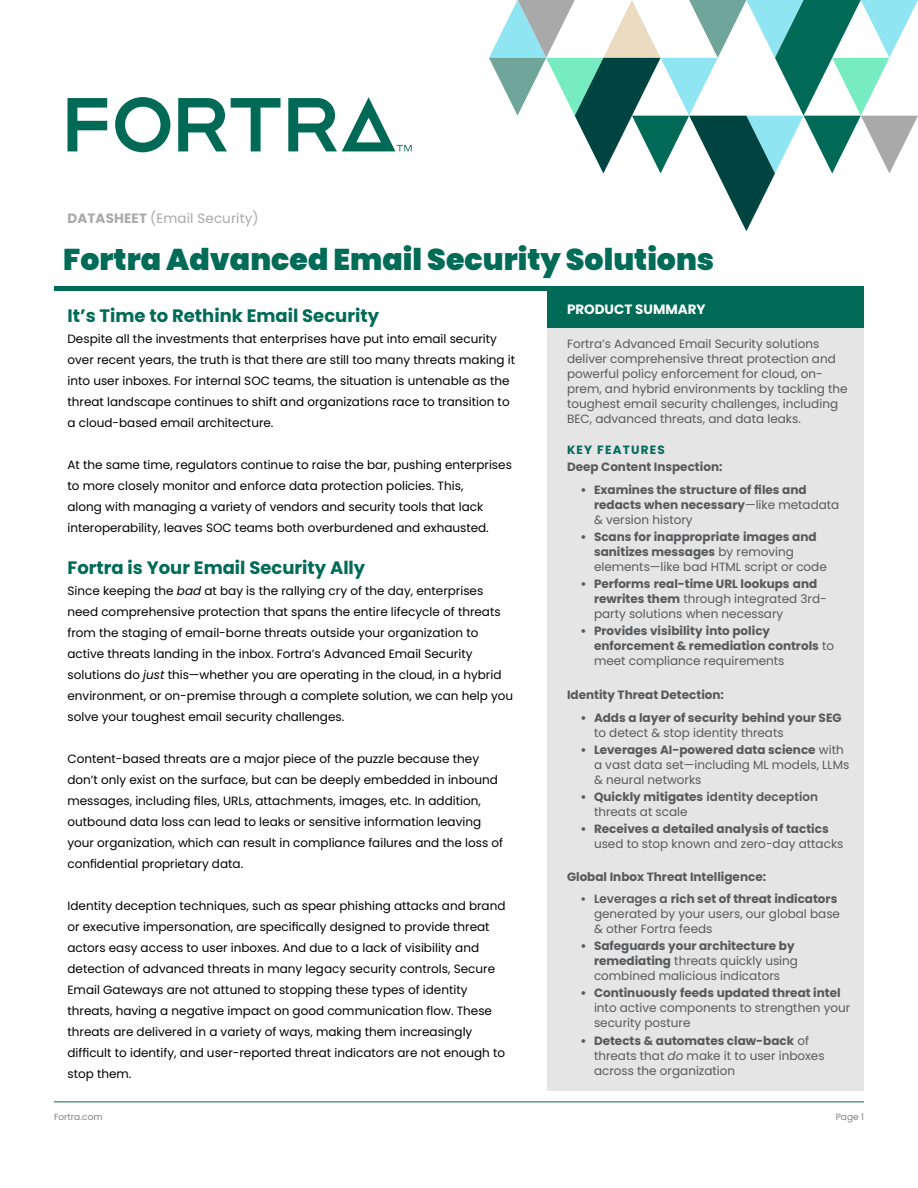
<style>
.page{position:relative;width:918px;height:1188px;background:#fff}
.page>*{position:absolute;margin:0;border:0;box-sizing:border-box;transform-origin:0 0}
.t1{font:900 30px "Poppins";color:#006b57}
.t2{font:700 18px "Poppins";color:#006b57}
.t3{font:13.5px "Poppins";letter-spacing:.01em;color:#a9a9a9}
.t4{font:700 13.5px "Poppins";color:#fff}
.t5{font:12px/21px "Poppins";color:#000}
.t6{font:12px/15px "Poppins";color:#58595b}
.t7{font:700 12px/15px "Poppins";color:#58595b}
.t8{font:700 12px "Poppins";letter-spacing:.1em;color:#006b57}
.t9{font:9px "Poppins";color:#808285}
.s1{font-weight:700}
.s2{font-style:italic}
.s3{font-weight:400}
.s4{font-weight:600}
</style>
<div class="page">
<div style="left:548px;top:327px;width:316px;height:764px;background:#e5e5e5"></div>
<div style="left:548px;top:286px;width:316px;height:42px;background:#006a56"></div>
<div style="left:54px;top:286px;width:810px;height:5px;background:#006a56"></div>
<svg style="left:68px;top:98px;width:39px;height:53px"></svg>
<svg style="left:178px;top:98px;width:103px;height:53px"></svg>
<svg style="left:115px;top:97px;width:55px;height:55px"></svg>
<svg style="left:288px;top:97px;width:124px;height:54px"></svg>
<svg style="left:489px;top:0;width:429px;height:231px"></svg>
<hr style="left:54px;top:1101px;width:810px;height:1px;background:#006a56">
<p class="t3" style="left:68px;top:210px;width:193px"><span class="s1">DATASHEET</span> (Email Security)</p>
<h1 class="t1" style="left:63px;top:242px;width:653px">Fortra Advanced Email Security Solutions</h1>
<h2 class="t2" style="left:68px;top:305px;width:313px">It’s Time to Rethink Email Security</h2>
<p class="t5" style="left:68px;top:328px;width:449px">Despite all the investments that enterprises have put into email security over recent years, the truth is that there are still too many threats making it into user inboxes. For internal SOC teams, the situation is untenable as the threat landscape continues to shift and organizations race to transition to a cloud-based email architecture.</p>
<p class="t5" style="left:68px;top:454px;width:446px">At the same time, regulators continue to raise the bar, pushing enterprises to more closely monitor and enforce data protection policies. This,<br>along with managing a variety of vendors and security tools that lack interoperability, leaves SOC teams both overburdened and exhausted.</p>
<h2 class="t2" style="left:68px;top:557px;width:299px">Fortra is Your Email Security Ally</h2>
<p class="t5" style="left:68px;top:580px;width:447px">Since keeping the <span class="s2">bad</span> at bay is the rallying cry of the day, enterprises need comprehensive protection that spans the entire lifecycle of threats from the staging of email-borne threats outside your organization to active threats landing in the inbox. Fortra’s Advanced Email Security solutions do <span class="s2">just</span> this—whether you are operating in the cloud, in a hybrid environment, or on-premise through a complete solution, we can help you solve your toughest email security challenges.</p>
<p class="t5" style="left:68px;top:748px;width:437px">Content-based threats are a major piece of the puzzle because they don’t only exist on the surface, but can be deeply embedded in inbound messages, including files, URLs, attachments, images, etc. In addition, outbound data loss can lead to leaks or sensitive information leaving your organization, which can result in compliance failures and the loss of confidential proprietary data.</p>
<p class="t5" style="left:68px;top:895px;width:440px">Identity deception techniques, such as spear phishing attacks and brand or executive impersonation, are specifically designed to provide threat actors easy access to user inboxes. And due to a lack of visibility and detection of advanced threats in many legacy security controls, Secure Email Gateways are not attuned to stopping these types of identity threats, having a negative impact on good communication flow. These threats are delivered in a variety of ways, making them increasingly difficult to identify, and user-reported threat indicators are not enough to stop them.</p>
<p class="t4" style="left:567px;top:302px;width:140px">PRODUCT SUMMARY</p>
<p class="t6" style="left:567px;top:336px;width:282px">Fortra’s Advanced Email Security solutions deliver comprehensive threat protection and powerful policy enforcement for cloud, on&shy;prem, and hybrid environments by tackling the toughest email security challenges, including BEC, advanced threats, and data leaks.</p>
<p class="t8" style="left:567px;top:443px;width:99px">KEY FEATURES</p>
<p class="t7" style="left:567px;top:459px;width:157px">Deep Content Inspection:</p>
<p class="t7" style="left:594px;top:482px;width:247px;text-indent:-14px">• Examines the structure of files and redacts when necessary<span class="s3">—like metadata &amp; version history</span></p>
<p class="t7" style="left:594px;top:529px;width:234px;text-indent:-14px">• Scans for inappropriate images and sanitizes messages <span class="s3">by removing elements—like bad HTML script or code</span></p>
<p class="t6" style="left:594px;top:576px;width:234px;text-indent:-14px"><span class="s1">• Performs real-time URL lookups and rewrites them</span> through integrated 3rd&shy;party solutions when necessary</p>
<p class="t7" style="left:594px;top:623px;width:242px;text-indent:-14px">• Provides visibility into policy enforcement &amp; remediation controls <span class="s3">to meet compliance requirements</span></p>
<p class="t7" style="left:567px;top:688px;width:159px">Identity Threat Detection:</p>
<p class="t7" style="left:580px;top:710px;width:263px">• Adds a layer of security behind your SEG</p>
<p class="t6" style="left:594px;top:725px;width:191px">to detect &amp; stop identity threats</p>
<p class="t6" style="left:594px;top:742px;width:257px;text-indent:-14px"><span class="s1">• Leverages AI-powered data science</span> with a vast data set—including ML models, LLMs &amp; neural networks</p>
<p class="t7" style="left:594px;top:790px;width:226px;text-indent:-14px">• Quickly mitigates <span class="s4">identity deception </span><span class="s3">threats at scale</span></p>
<p class="t7" style="left:580px;top:822px;width:250px">• Receives a detailed analysis of tactics</p>
<p class="t6" style="left:594px;top:837px;width:251px">used to stop known and zero-day attacks</p>
<p class="t7" style="left:567px;top:869px;width:201px">Global Inbox Threat Intelligence:</p>
<p class="t6" style="left:594px;top:892px;width:248px;text-indent:-14px"><span class="s4">• Leverages a</span> <span class="s1">rich set of threat indicators </span>generated by your users, our global base &amp; other Fortra feeds</p>
<p class="t6" style="left:594px;top:939px;width:206px;text-indent:-14px"><span class="s1">• Safeguards your architecture by remediating</span> threats quickly using combined malicious indicators</p>
<p class="t7" style="left:580px;top:986px;width:262px">• Continuously feeds updated threat intel</p>
<p class="t6" style="left:594px;top:1001px;width:258px">into active components to strengthen your security posture</p>
<p class="t6" style="left:594px;top:1033px;width:232px;text-indent:-14px"><span class="s1">• Detects &amp; automates claw-back</span> of threats that <span class="s2">do</span> make it to user inboxes across the organization</p>
<p class="t9" style="left:54px;top:1112px;width:50px">Fortra.com</p>
<p class="t9" style="left:836px;top:1112px;width:30px">Page 1</p>
</div>
